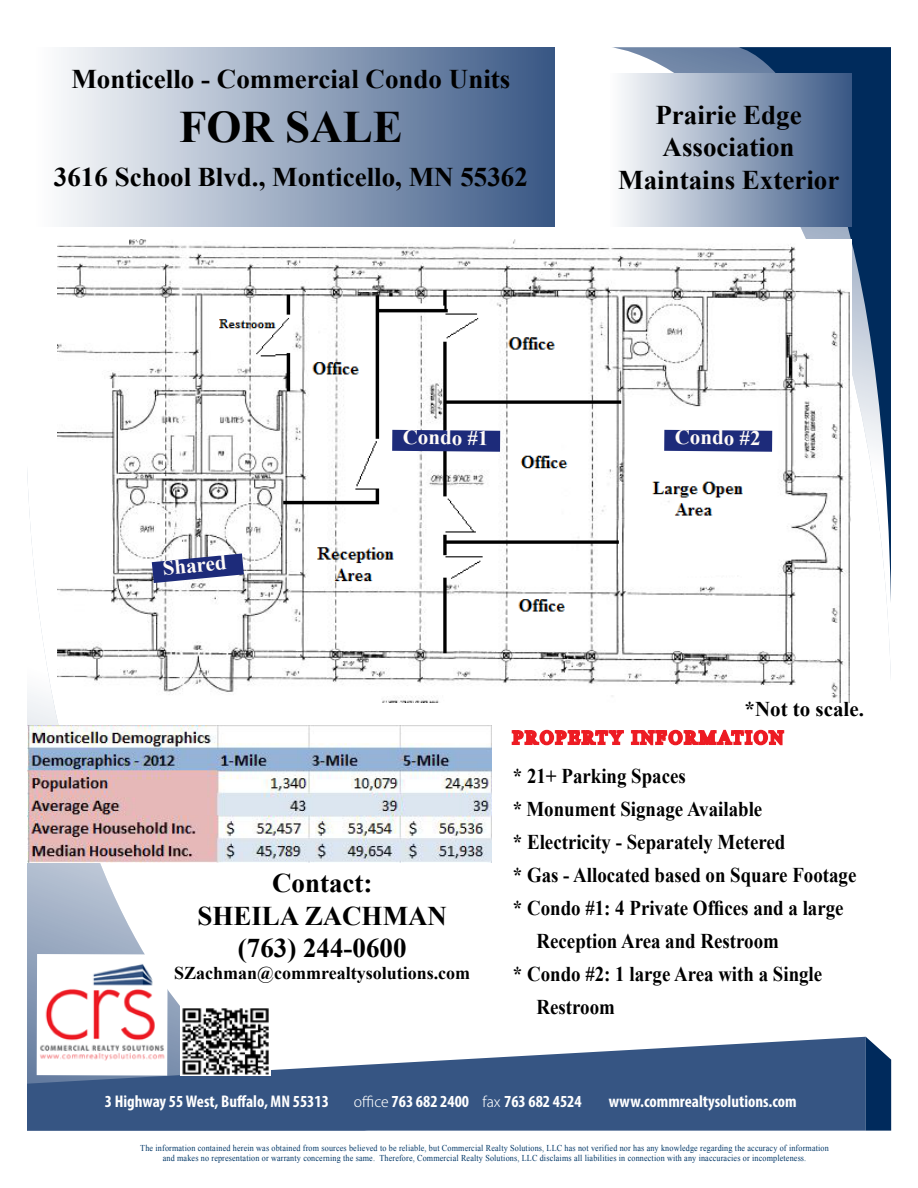
<style>
.page{position:relative;width:918px;height:1188px;background:#fff}
.page>*{position:absolute;margin:0;border:0;box-sizing:border-box;transform-origin:0 0}
.t1{font:700 45px "Times New Roman";color:#000}
.t2{font:700 27px/32.4px "Times New Roman";color:#000;text-align:center}
.t3{font:700 21px "Times New Roman";color:#000;scale:.9 1}
.t4{font:700 21px "Times New Roman";color:#fffbf7}
.t5{font:700 21px "Times New Roman";color:#000}
.t6{font:700 18px "Times New Roman";color:#000}
.t7{font:700 condensed 16.95px "Myriad Pro";color:#fff}
.t8{font:9px/10.5px "Times New Roman";letter-spacing:.02em;color:#003767;text-align:center;scale:.9 1}
.s1{font-family:"Koz Go Pro";font-weight:300;font-stretch:normal;font-size:14.1px}
</style>
<div class="page">
<svg style="left:612px;top:47px;width:279px;height:629px"></svg>
<svg style="left:738px;top:47px;width:153px;height:556px;fill:#002b5c"></svg>
<svg style="left:27px;top:470px;width:153px;height:567px"></svg>
<svg style="left:27px;top:1037px;width:839px;height:94px;fill:#365583"></svg>
<svg style="left:866px;top:1037px;width:25px;height:94px"></svg>
<img style="left:37px;top:954px;width:131px;height:122px">
<div style="left:605px;top:73px;width:247px;height:153px;background:linear-gradient(to right,#fff,#385784)"></div>
<img style="left:180px;top:1008px;width:91px;height:68px">
<svg style="left:511px;top:729px;width:274px;height:17px"></svg>
<div style="left:27px;top:48px;width:528px;height:178px;background:linear-gradient(to right,#fff,#385784)"></div>
<img style="left:58px;top:240px;width:794px;height:462px">
<svg style="left:152px;top:553px;width:92px;height:30px"></svg>
<svg style="left:664px;top:430px;width:108px;height:22px"></svg>
<svg style="left:392px;top:430px;width:108px;height:22px"></svg>
<img style="left:27px;top:725px;width:465px;height:138px">
<h2 class="t2" style="left:71px;top:63px;width:440px">Monticello - Commercial Condo Units</h2>
<h1 class="t1" style="left:179px;top:96px;width:225px">FOR SALE</h1>
<h2 class="t2" style="left:54px;top:160px;width:476px">3616 School Blvd., Monticello, MN 55362</h2>
<h2 class="t2" style="left:618px;top:98px;width:223px">Prairie Edge<br>Association<br>Maintains Exterior</h2>
<h3 class="t4" style="left:162px;top:554px;width:65px;rotate:-5deg">Shared</h3>
<h3 class="t4" style="left:403px;top:422px;width:87px;rotate:1deg">Condo #1</h3>
<h3 class="t4" style="left:675px;top:422px;width:87px;rotate:1deg">Condo #2</h3>
<h3 class="t5" style="left:745px;top:695px;width:121px">*Not to scale.</h3>
<h2 class="t2" style="left:197px;top:866px;width:251px">Contact:<br>SHEILA ZACHMAN (763) 244-0600</h2>
<h3 class="t6" style="left:174px;top:960px;width:297px">SZachman@commrealtysolutions.com</h3>
<h3 class="t3" style="left:513px;top:762px;width:194px">* 21+ Parking Spaces</h3>
<h3 class="t3" style="left:513px;top:795px;width:279px">* Monument Signage Available</h3>
<h3 class="t3" style="left:513px;top:828px;width:304px">* Electricity - Separately Metered</h3>
<h3 class="t3" style="left:513px;top:861px;width:383px">* Gas - Allocated based on Square Footage</h3>
<h3 class="t3" style="left:513px;top:894px;width:369px">* Condo #1: 4 Private Offices and a large</h3>
<h3 class="t3" style="left:537px;top:927px;width:271px">Reception Area and Restroom</h3>
<h3 class="t3" style="left:513px;top:960px;width:345px">* Condo #2: 1 large Area with a Single</h3>
<h3 class="t3" style="left:537px;top:993px;width:89px">Restroom</h3>
<h3 class="t7" style="left:105px;top:1091px;width:226px">3 Highway 55 West, Buffalo, MN 55313</h3>
<h3 class="t7" style="left:354px;top:1091px;width:229px"><span class="s1">office</span> 763 682 2400 <span class="s1">fax</span> 763 682 4524</h3>
<h3 class="t7" style="left:609px;top:1091px;width:190px">www.commrealtysolutions.com</h3>
<p class="t8" style="left:140px;top:1142px;width:767px">The information contained herein was obtained from sources believed to be reliable, but Commercial Realty Solutions, LLC has not verified nor has any knowledge regarding the accuracy of information and makes no representation or warranty concerning the same. Therefore, Commercial Realty Solutions, LLC disclaims all liabilities in connection with any inaccuracies or incompleteness.</p>
</div>
